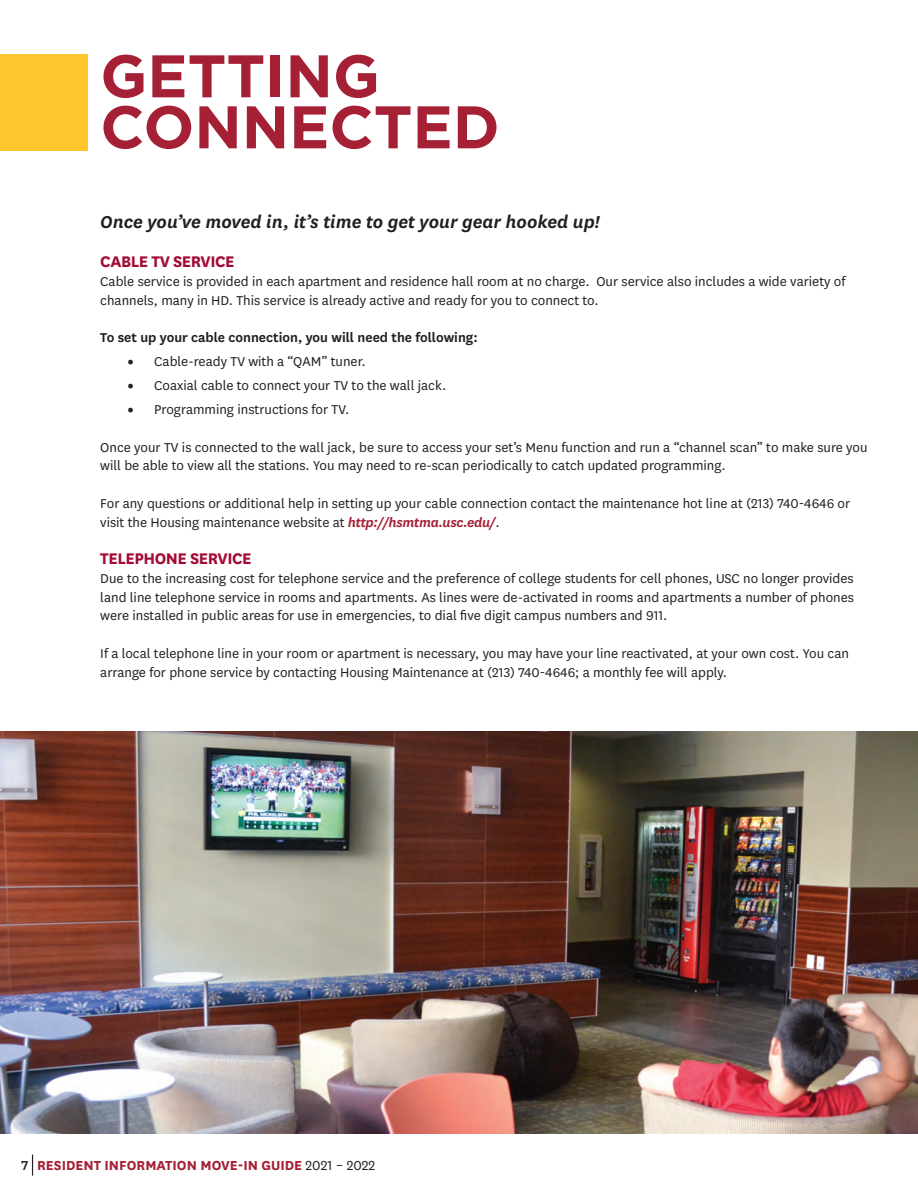
<style>
.page{position:relative;width:918px;height:1188px;background:#fff}
.page>*{position:absolute;margin:0;border:0;box-sizing:border-box;transform-origin:0 0}
.t1{font:700 60px "Gotham";color:#a62035}
.t2{font:italic 600 20.1px "National";color:#231f20}
.t3{font:700 18px "National";letter-spacing:-.025em;color:#a30a34}
.t4{font:700 15.3px "National";color:#a62035}
.t5{font:15px/18.8px "National";color:#231f20}
.t6{font:600 15px "National";color:#231f20}
.s1{font-family:"Minion Pro";font-size:18px}
.s2{font-weight:600;font-style:italic;color:#a62035}
.s3{font-weight:500;color:#231f20}
.s4{font-weight:400;color:#231f20}
</style>
<div class="page">
<svg style="left:32px;top:1155px;width:1px;height:21px"></svg>
<img style="left:0;top:731px;width:918px;height:403px">
<div style="left:0;top:54px;width:87px;height:97px;background:#ffc52d"></div>
<p class="t1" style="left:100px;top:36px;width:281px">GETTING</p>
<p class="t1" style="left:100px;top:87px;width:401px">CONNECTED</p>
<p class="t2" style="left:100px;top:208px;width:501px">Once you’ve moved in, it’s time to get your gear hooked up!</p>
<p class="t3" style="left:100px;top:249px;width:136px">CABLE TV SERVICE</p>
<p class="t5" style="left:100px;top:271px;width:747px">Cable service is provided in each apartment and residence hall room at no charge. Our service also includes a wide variety of channels, many in HD. This service is already active and ready for you to connect to.</p>
<p class="t6" style="left:100px;top:327px;width:379px">To set up your cable connection, you will need the following:</p>
<p class="t5" style="left:127px;top:351px;width:240px"><span class="s1">•</span> Cable-ready TV with a “QAM” tuner.</p>
<p class="t5" style="left:127px;top:375px;width:321px"><span class="s1">•</span> Coaxial cable to connect your TV to the wall jack.</p>
<p class="t5" style="left:127px;top:399px;width:224px"><span class="s1">•</span> Programming instructions for TV.</p>
<p class="t5" style="left:100px;top:437px;width:769px">Once your TV is connected to the wall jack, be sure to access your set’s Menu function and run a “channel scan” to make sure you will be able to view all the stations. You may need to re-scan periodically to catch updated programming.</p>
<p class="t5" style="left:100px;top:493px;width:751px">For any questions or additional help in setting up your cable connection contact the maintenance hot line at (213) 740-4646 or visit the Housing maintenance website at <span class="s2">http://hsmtma.usc.edu/</span>.</p>
<p class="t3" style="left:100px;top:546px;width:153px">TELEPHONE SERVICE</p>
<p class="t5" style="left:100px;top:568px;width:755px;text-align:justify">Due to the increasing cost for telephone service and the preference of college students for cell phones, USC no longer provides land line telephone service in rooms and apartments. As lines were de-activated in rooms and apartments a number of phones were installed in public areas for use in emergencies, to dial five digit campus numbers and 911.</p>
<p class="t5" style="left:100px;top:643px;width:750px">If a local telephone line in your room or apartment is necessary, you may have your line reactivated, at your own cost. You can arrange for phone service by contacting Housing Maintenance at (213) 740-4646; a monthly fee will apply.</p>
<p class="t4" style="left:21px;top:1154px;width:355px"><span class="s3">7</span> RESIDENT INFORMATION MOVE-IN GUIDE <span class="s4">2021 – 2022</span></p>
</div>
